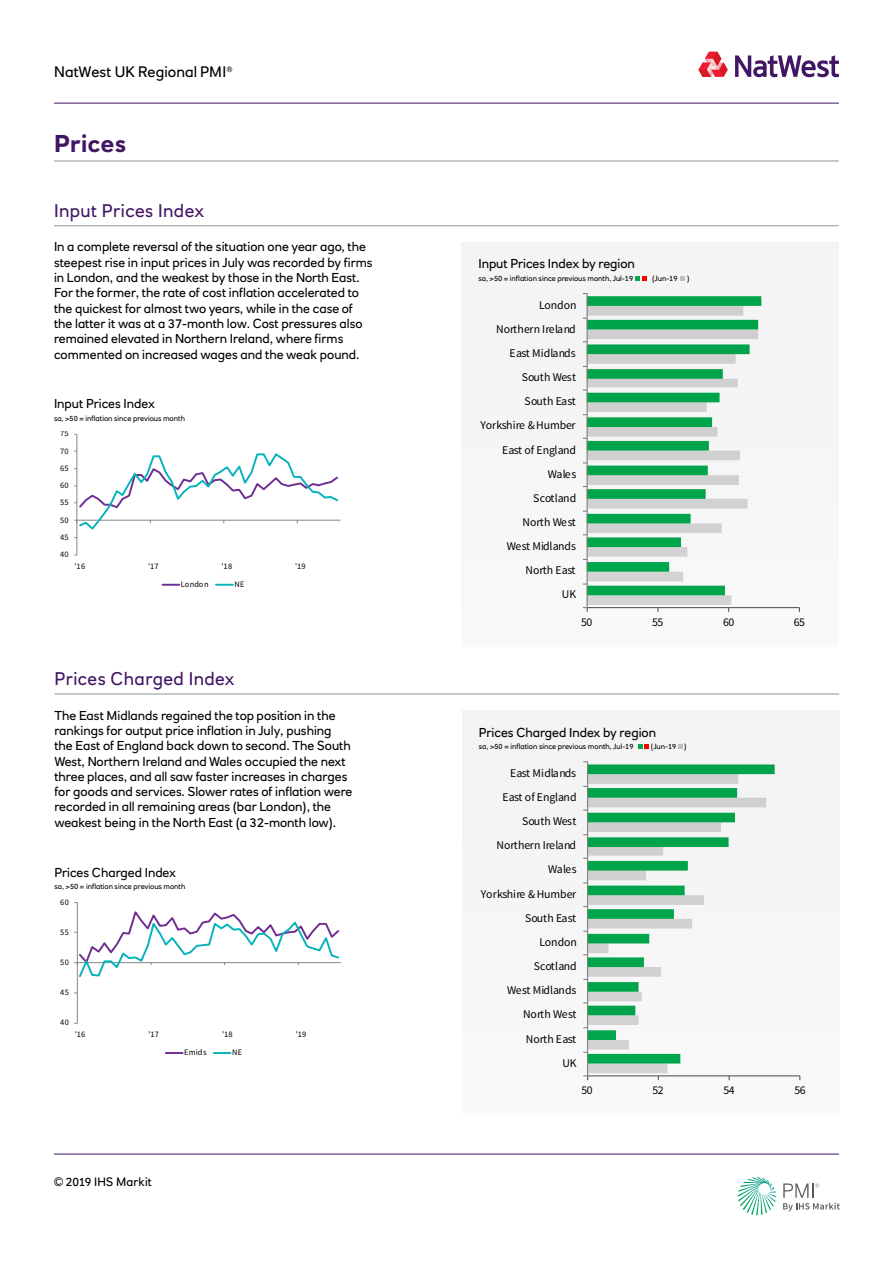
<style>
.page{position:relative;width:893px;height:1263px;background:#fff}
.page>*{position:absolute;margin:0;border:0;box-sizing:border-box;transform-origin:0 0}
.t1{font:700 24px "RN House Sans";letter-spacing:.025em;color:#411663}
.t2{font:18px "RN House Sans";letter-spacing:.025em;color:#411663}
.t3{font:15px "RN House Sans";letter-spacing:.005em;color:#000}
.t4{font:12.75px/15.3px "RN House Sans";color:#000}
.t5{font:12px "RN House Sans";letter-spacing:.015em;color:#000}
.t6{font:11.85px "Source Sans Pro";letter-spacing:-.005em;color:#000}
.t7{font:8.4px "Source Sans Pro";letter-spacing:.04em;color:#000}
.t8{font:7.5px "RN House Sans";color:#000}
</style>
<div class="page">
<hr style="left:54px;top:103px;width:785px;height:1px;background:#411663">
<svg style="left:738px;top:1177px;width:38px;height:38px"></svg>
<svg style="left:783px;top:1183px;width:57px;height:28px"></svg>
<hr style="left:54px;top:1154px;width:785px;height:1px;background:#411663">
<svg style="left:735px;top:55px;width:104px;height:22px"></svg>
<svg style="left:698px;top:52px;width:30px;height:25px"></svg>
<hr style="left:54px;top:161px;width:785px;height:1px;background:#939598">
<div style="left:461px;top:242px;width:378px;height:404px;background:#f5f5f5"></div>
<svg style="left:588px;top:595px;width:144px;height:10px"></svg>
<svg style="left:588px;top:296px;width:173px;height:299px"></svg>
<hr style="left:587px;top:607px;width:212px;height:1px;background:#58595b">
<hr style="left:587px;top:294px;width:1px;height:314px;background:#868686">
<svg style="left:583px;top:607px;width:5px;height:5px"></svg>
<hr style="left:54px;top:225px;width:785px;height:1px;background:#939598">
<hr style="left:77px;top:434px;width:1px;height:121px;background:#868686">
<svg style="left:74px;top:451px;width:266px;height:80px"></svg>
<svg style="left:163px;top:584px;width:16px;height:2px"></svg>
<svg style="left:216px;top:584px;width:17px;height:2px"></svg>
<svg style="left:636px;top:276px;width:11px;height:5px"></svg>
<svg style="left:680px;top:276px;width:5px;height:5px"></svg>
<div style="left:462px;top:710px;width:377px;height:405px;background:#f5f5f5"></div>
<svg style="left:588px;top:1063px;width:93px;height:10px"></svg>
<svg style="left:588px;top:764px;width:187px;height:299px"></svg>
<hr style="left:588px;top:1075px;width:212px;height:1px;background:#58595b">
<hr style="left:587px;top:762px;width:1px;height:314px;background:#868686">
<svg style="left:583px;top:1075px;width:5px;height:5px"></svg>
<hr style="left:54px;top:694px;width:785px;height:1px;background:#939598">
<hr style="left:77px;top:902px;width:1px;height:121px;background:#868686">
<svg style="left:74px;top:902px;width:267px;height:77px"></svg>
<svg style="left:166px;top:1052px;width:17px;height:2px"></svg>
<svg style="left:214px;top:1052px;width:16px;height:2px"></svg>
<svg style="left:638px;top:744px;width:11px;height:5px"></svg>
<svg style="left:678px;top:745px;width:4px;height:4px"></svg>
<p class="t3" style="left:54px;top:63px;width:180px">NatWest UK Regional PMI<sup>®</sup></p>
<h1 class="t1" style="left:54px;top:129px;width:74px">Prices</h1>
<h2 class="t2" style="left:54px;top:200px;width:152px">Input Prices Index</h2>
<p class="t4" style="left:54px;top:239px;width:320px">In a complete reversal of the situation one year ago, the steepest rise in input prices in July was recorded by firms in London, and the weakest by those in the North East.<br>For the former, the rate of cost inflation accelerated to the quickest for almost two years, while in the case of the latter it was at a 37-month low. Cost pressures also remained elevated in Northern Ireland, where firms commented on increased wages and the weak pound.</p>
<p class="t4" style="left:54px;top:396px;width:102px">Input Prices Index</p>
<p class="t8" style="left:54px;top:413px;width:132px">sa, &gt;50 = inflation since previous month</p>
<p class="t7" style="left:60px;top:428px;width:10px">75</p>
<p class="t7" style="left:60px;top:446px;width:10px">70</p>
<p class="t7" style="left:60px;top:463px;width:10px">65</p>
<p class="t7" style="left:60px;top:480px;width:10px">60</p>
<p class="t7" style="left:60px;top:497px;width:10px">55</p>
<p class="t7" style="left:60px;top:515px;width:10px">50</p>
<p class="t7" style="left:60px;top:532px;width:10px">45</p>
<p class="t7" style="left:60px;top:549px;width:10px">40</p>
<p class="t7" style="left:75px;top:561px;width:12px">'16</p>
<p class="t7" style="left:148px;top:561px;width:12px">'17</p>
<p class="t7" style="left:222px;top:561px;width:12px">'18</p>
<p class="t7" style="left:295px;top:561px;width:12px">'19</p>
<p class="t7" style="left:181px;top:579px;width:29px">London</p>
<p class="t7" style="left:234px;top:579px;width:12px">NE</p>
<h2 class="t2" style="left:54px;top:668px;width:182px">Prices Charged Index</h2>
<p class="t4" style="left:54px;top:707px;width:299px">The East Midlands regained the top position in the rankings for output price inflation in July, pushing the East of England back down to second. The South West, Northern Ireland and Wales occupied the next three places, and all saw faster increases in charges for goods and services. Slower rates of inflation were recorded in all remaining areas (bar London), the weakest being in the North East (a 32-month low).</p>
<p class="t4" style="left:54px;top:864px;width:123px">Prices Charged Index</p>
<p class="t8" style="left:54px;top:882px;width:132px">sa, &gt;50 = inflation since previous month</p>
<p class="t7" style="left:60px;top:897px;width:10px">60</p>
<p class="t7" style="left:60px;top:927px;width:10px">55</p>
<p class="t7" style="left:60px;top:957px;width:10px">50</p>
<p class="t7" style="left:60px;top:987px;width:10px">45</p>
<p class="t7" style="left:60px;top:1017px;width:10px">40</p>
<p class="t7" style="left:75px;top:1029px;width:12px">'16</p>
<p class="t7" style="left:148px;top:1029px;width:12px">'17</p>
<p class="t7" style="left:222px;top:1029px;width:12px">'18</p>
<p class="t7" style="left:296px;top:1029px;width:12px">'19</p>
<p class="t7" style="left:184px;top:1047px;width:24px">Emids</p>
<p class="t7" style="left:232px;top:1047px;width:12px">NE</p>
<p class="t5" style="left:54px;top:1174px;width:99px">© 2019 IHS Markit</p>
<p class="t4" style="left:478px;top:256px;width:158px">Input Prices Index by region</p>
<p class="t8" style="left:478px;top:274px;width:156px">sa, &gt;50 = inflation since previous month, Jul-19</p>
<p class="t8" style="left:652px;top:274px;width:27px">(Jun-19</p>
<p class="t8" style="left:687px;top:274px;width:4px">)</p>
<p class="t6" style="left:539px;top:297px;width:39px">London</p>
<p class="t6" style="left:496px;top:321px;width:81px">Northern Ireland</p>
<p class="t6" style="left:510px;top:346px;width:68px">East Midlands</p>
<p class="t6" style="left:522px;top:370px;width:56px">South West</p>
<p class="t6" style="left:525px;top:394px;width:53px">South East</p>
<p class="t6" style="left:480px;top:418px;width:97px">Yorkshire &amp; Humber</p>
<p class="t6" style="left:502px;top:442px;width:76px">East of England</p>
<p class="t6" style="left:548px;top:466px;width:30px">Wales</p>
<p class="t6" style="left:533px;top:490px;width:44px">Scotland</p>
<p class="t6" style="left:523px;top:515px;width:55px">North West</p>
<p class="t6" style="left:507px;top:539px;width:71px">West Midlands</p>
<p class="t6" style="left:525px;top:563px;width:52px">North East</p>
<p class="t6" style="left:562px;top:587px;width:16px">UK</p>
<p class="t6" style="left:581px;top:615px;width:13px">50</p>
<p class="t6" style="left:652px;top:615px;width:13px">55</p>
<p class="t6" style="left:723px;top:615px;width:13px">60</p>
<p class="t6" style="left:794px;top:615px;width:13px">65</p>
<p class="t4" style="left:479px;top:724px;width:179px">Prices Charged Index by region</p>
<p class="t8" style="left:479px;top:742px;width:156px">sa, &gt;50 = inflation since previous month, Jul-19</p>
<p class="t8" style="left:651px;top:742px;width:37px">(Jun-19 )</p>
<p class="t6" style="left:510px;top:765px;width:68px">East Midlands</p>
<p class="t6" style="left:502px;top:790px;width:76px">East of England</p>
<p class="t6" style="left:522px;top:814px;width:56px">South West</p>
<p class="t6" style="left:497px;top:838px;width:81px">Northern Ireland</p>
<p class="t6" style="left:548px;top:862px;width:30px">Wales</p>
<p class="t6" style="left:481px;top:886px;width:97px">Yorkshire &amp; Humber</p>
<p class="t6" style="left:525px;top:910px;width:53px">South East</p>
<p class="t6" style="left:539px;top:935px;width:39px">London</p>
<p class="t6" style="left:534px;top:959px;width:44px">Scotland</p>
<p class="t6" style="left:507px;top:983px;width:71px">West Midlands</p>
<p class="t6" style="left:523px;top:1007px;width:55px">North West</p>
<p class="t6" style="left:526px;top:1031px;width:52px">North East</p>
<p class="t6" style="left:562px;top:1055px;width:16px">UK</p>
<p class="t6" style="left:582px;top:1083px;width:13px">50</p>
<p class="t6" style="left:652px;top:1083px;width:13px">52</p>
<p class="t6" style="left:723px;top:1083px;width:13px">54</p>
<p class="t6" style="left:794px;top:1083px;width:13px">56</p>
</div>
